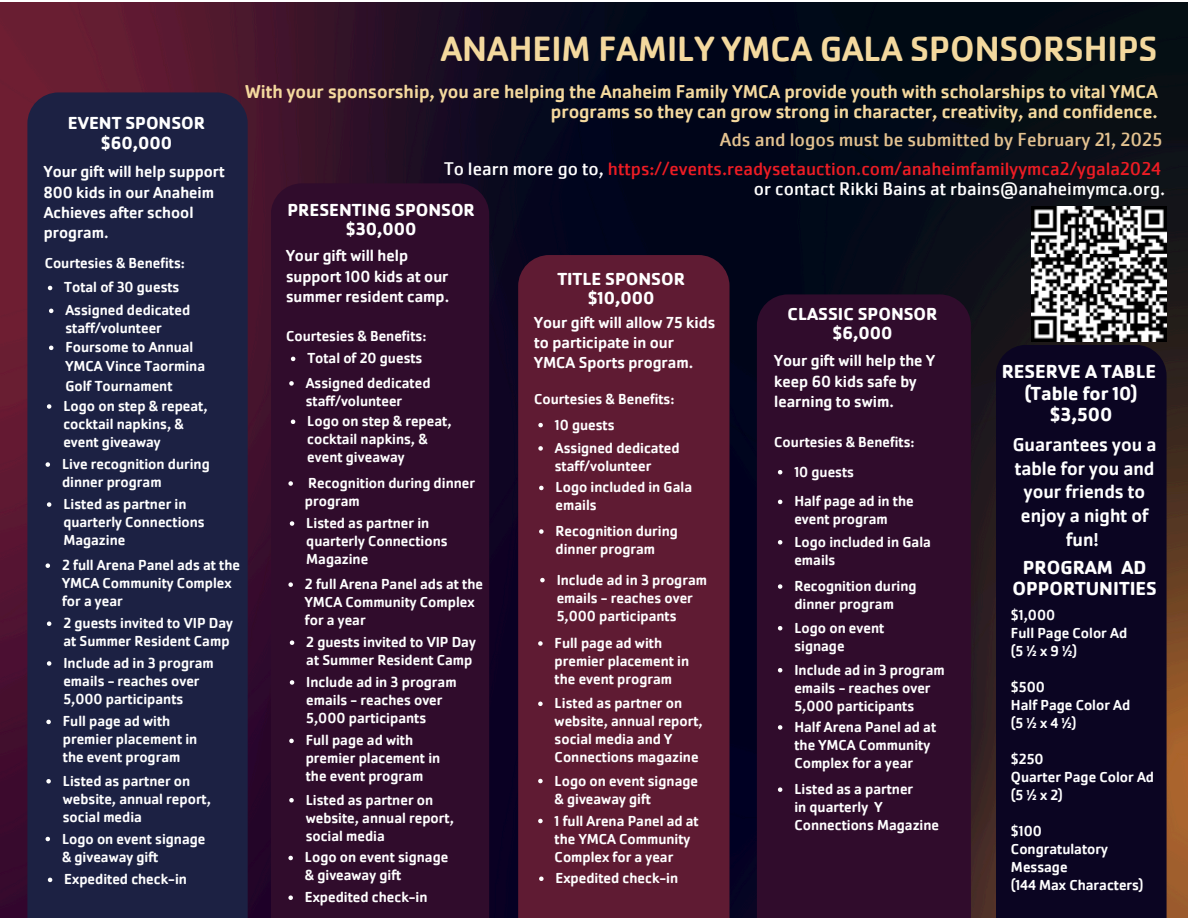
<style>
.page{position:relative;width:1188px;height:918px;background:#fff}
.page>*{position:absolute;margin:0;border:0;box-sizing:border-box;transform-origin:0 0}
.t1{font:500 36.3px "Cachet W05";color:#f4d99e}
.t2{font:700 19.5px/21.3px "Cachet W05";color:#fff;text-align:center}
.t3{font:19.5px "Cachet W05";color:#e3c290}
.t4{font:500 19.35px/23.7px "Cachet W05";color:#fff;text-align:center}
.t5{font:500 19.2px/20px "Cachet W05";color:#f4d99e;text-align:right}
.t6{font:18.9px/20.2px "Cachet W05";color:#ed1c24;text-align:right}
.t7{font:700 18px/19.2px "Cachet W05";color:#fff;text-align:center}
.t8{font:500 16.5px/20.2px "Cachet W05";color:#fff}
.t9{font:500 15px/18px "Cachet W05";color:#fff}
.s1{color:#fff}
</style>
<div class="page">
<img style="left:0;top:2px;width:1188px;height:916px">
<div style="left:27px;top:92px;width:221px;height:826px;background:#1c2143"></div>
<div style="left:518px;top:255px;width:212px;height:663px;background:#5f1b33"></div>
<div style="left:757px;top:294px;width:214px;height:624px;background:#300c2c"></div>
<div style="left:271px;top:183px;width:218px;height:735px;background:#300c2c"></div>
<div style="left:996px;top:345px;width:171px;height:573px;background:#0b0522"></div>
<img style="left:1031px;top:206px;width:135px;height:135px">
<svg style="left:48px;top:286px;width:4px;height:4px"></svg>
<svg style="left:49px;top:309px;width:4px;height:4px"></svg>
<svg style="left:49px;top:346px;width:4px;height:4px"></svg>
<svg style="left:538px;top:641px;width:5px;height:5px"></svg>
<svg style="left:539px;top:877px;width:5px;height:4px"></svg>
<svg style="left:778px;top:470px;width:4px;height:4px"></svg>
<svg style="left:778px;top:584px;width:4px;height:5px"></svg>
<svg style="left:778px;top:626px;width:4px;height:4px"></svg>
<svg style="left:778px;top:668px;width:4px;height:4px"></svg>
<svg style="left:538px;top:702px;width:5px;height:4px"></svg>
<svg style="left:538px;top:779px;width:5px;height:4px"></svg>
<svg style="left:538px;top:819px;width:5px;height:4px"></svg>
<svg style="left:778px;top:500px;width:4px;height:4px"></svg>
<svg style="left:778px;top:540px;width:4px;height:5px"></svg>
<svg style="left:291px;top:420px;width:4px;height:4px"></svg>
<svg style="left:288px;top:481px;width:5px;height:5px"></svg>
<svg style="left:290px;top:521px;width:4px;height:5px"></svg>
<svg style="left:288px;top:582px;width:5px;height:5px"></svg>
<svg style="left:290px;top:640px;width:4px;height:5px"></svg>
<svg style="left:291px;top:357px;width:4px;height:4px"></svg>
<svg style="left:538px;top:423px;width:5px;height:4px"></svg>
<svg style="left:539px;top:486px;width:5px;height:4px"></svg>
<svg style="left:539px;top:529px;width:5px;height:5px"></svg>
<svg style="left:540px;top:578px;width:5px;height:4px"></svg>
<svg style="left:289px;top:739px;width:5px;height:4px"></svg>
<svg style="left:289px;top:798px;width:5px;height:4px"></svg>
<svg style="left:288px;top:856px;width:5px;height:4px"></svg>
<svg style="left:290px;top:680px;width:4px;height:5px"></svg>
<svg style="left:288px;top:895px;width:5px;height:5px"></svg>
<svg style="left:47px;top:404px;width:4px;height:5px"></svg>
<svg style="left:46px;top:462px;width:4px;height:5px"></svg>
<svg style="left:47px;top:502px;width:4px;height:5px"></svg>
<svg style="left:46px;top:563px;width:4px;height:5px"></svg>
<svg style="left:47px;top:621px;width:4px;height:5px"></svg>
<svg style="left:46px;top:720px;width:5px;height:4px"></svg>
<svg style="left:46px;top:779px;width:5px;height:5px"></svg>
<svg style="left:46px;top:837px;width:4px;height:4px"></svg>
<svg style="left:47px;top:661px;width:4px;height:5px"></svg>
<svg style="left:48px;top:878px;width:4px;height:4px"></svg>
<svg style="left:778px;top:725px;width:4px;height:5px"></svg>
<svg style="left:289px;top:381px;width:5px;height:5px"></svg>
<svg style="left:538px;top:446px;width:5px;height:5px"></svg>
<svg style="left:778px;top:787px;width:4px;height:5px"></svg>
<h2 class="t7" style="left:68px;top:114px;width:139px">EVENT SPONSOR $60,000</h2>
<p class="t8" style="left:44px;top:162px;width:182px">Your gift will help support<br>800 kids in our Anaheim<br>Achieves after school program.</p>
<p class="t1" style="left:441px;top:28px;width:718px">ANAHEIM FAMILY YMCA GALA SPONSORSHIPS</p>
<p class="t5" style="left:245px;top:82px;width:914px">With your sponsorship, you are helping the Anaheim Family YMCA provide youth with scholarships to vital YMCA programs so they can grow strong in character, creativity, and confidence.</p>
<p class="t6" style="left:444px;top:158px;width:723px"><span class="s1">To learn more go to,</span> https://events.readysetauction.com/anaheimfamilyymca2/ygala2024 <span class="s1">or contact Rikki Bains at rbains@anaheimymca.org.</span></p>
<h3 class="t3" style="left:720px;top:128px;width:444px">Ads and logos must be submitted by February 21, 2025</h3>
<h4 class="t7" style="left:288px;top:200px;width:189px">PRESENTING SPONSOR $30,000</h4>
<p class="t9" style="left:45px;top:254px;width:142px">Courtesies &amp; Benefits:</p>
<p class="t9" style="left:64px;top:279px;width:117px">Total of 30 guests</p>
<p class="t9" style="left:65px;top:302px;width:126px">Assigned dedicated staff/volunteer</p>
<p class="t9" style="left:65px;top:338px;width:141px;line-height:19.2px">Foursome to Annual<br>YMCA Vince Taormina<br>Golf Tournament</p>
<h2 class="t9" style="left:63px;top:397px;width:146px">Logo on step &amp; repeat, cocktail napkins, &amp; event giveaway</h2>
<h4 class="t9" style="left:62px;top:455px;width:149px">Live recognition during dinner program</h4>
<h4 class="t9" style="left:63px;top:495px;width:143px">Listed as partner in quarterly Connections<br>Magazine</h4>
<p class="t9" style="left:62px;top:556px;width:180px">2 full Arena Panel ads at the<br>YMCA Community Complex for a year</p>
<p class="t9" style="left:63px;top:614px;width:171px">2 guests invited to VIP Day at Summer Resident Camp</p>
<p class="t9" style="left:63px;top:654px;width:152px">Include ad in 3 program emails - reaches over<br>5,000 participants</p>
<p class="t9" style="left:63px;top:713px;width:136px">Full page ad with premier placement in the event program</p>
<p class="t9" style="left:63px;top:772px;width:150px">Listed as partner on website, annual report, social media</p>
<p class="t9" style="left:62px;top:830px;width:145px">Logo on event signage &amp; giveaway gift</p>
<p class="t9" style="left:64px;top:871px;width:124px">Expedited check-in</p>
<p class="t8" style="left:286px;top:246px;width:165px">Your gift will help support 100 kids at our summer resident camp.</p>
<p class="t9" style="left:286px;top:327px;width:142px">Courtesies &amp; Benefits:</p>
<p class="t9" style="left:307px;top:350px;width:117px">Total of 20 guests</p>
<h4 class="t9" style="left:306px;top:374px;width:126px">Assigned dedicated staff/volunteer</h4>
<p class="t9" style="left:307px;top:412px;width:146px">Logo on step &amp; repeat, cocktail napkins, &amp; event giveaway</p>
<p class="t9" style="left:305px;top:474px;width:172px">Recognition during dinner program</p>
<p class="t9" style="left:306px;top:514px;width:143px">Listed as partner in quarterly Connections<br>Magazine</p>
<p class="t9" style="left:305px;top:575px;width:180px">2 full Arena Panel ads at the<br>YMCA Community Complex for a year</p>
<p class="t9" style="left:306px;top:633px;width:171px">2 guests invited to VIP Day at Summer Resident Camp</p>
<p class="t9" style="left:306px;top:673px;width:152px">Include ad in 3 program emails - reaches over<br>5,000 participants</p>
<p class="t9" style="left:306px;top:732px;width:136px">Full page ad with premier placement in the event program</p>
<p class="t9" style="left:306px;top:791px;width:150px">Listed as partner on website, annual report, social media</p>
<p class="t9" style="left:305px;top:849px;width:145px">Logo on event signage &amp; giveaway gift</p>
<p class="t9" style="left:305px;top:888px;width:124px">Expedited check-in</p>
<h4 class="t7" style="left:557px;top:269px;width:129px">TITLE SPONSOR $10,000</h4>
<p class="t8" style="left:534px;top:313px;width:182px">Your gift will allow 75 kids to participate in our<br>YMCA Sports program.</p>
<p class="t9" style="left:534px;top:391px;width:142px">Courtesies &amp; Benefits:</p>
<h4 class="t9" style="left:555px;top:416px;width:61px">10 guests</h4>
<h4 class="t9" style="left:555px;top:439px;width:126px">Assigned dedicated staff/volunteer</h4>
<h4 class="t9" style="left:556px;top:479px;width:138px">Logo included in Gala emails</h4>
<p class="t9" style="left:556px;top:522px;width:124px">Recognition during dinner program</p>
<p class="t9" style="left:557px;top:571px;width:152px">Include ad in 3 program emails - reaches over<br>5,000 participants</p>
<p class="t9" style="left:555px;top:634px;width:136px">Full page ad with premier placement in the event program</p>
<p class="t7" style="left:788px;top:304px;width:151px">CLASSIC SPONSOR $6,000</p>
<h3 class="t8" style="left:774px;top:351px;width:162px">Your gift will help the Y keep 60 kids safe by learning to swim.</h3>
<h3 class="t9" style="left:774px;top:433px;width:142px">Courtesies &amp; Benefits:</h3>
<h2 class="t9" style="left:794px;top:463px;width:61px">10 guests</h2>
<p class="t9" style="left:794px;top:493px;width:121px">Half page ad in the event program</p>
<p class="t9" style="left:794px;top:533px;width:138px">Logo included in Gala emails</p>
<h4 class="t9" style="left:794px;top:577px;width:124px">Recognition during dinner program</h4>
<h4 class="t9" style="left:794px;top:619px;width:91px">Logo on event signage</h4>
<p class="t9" style="left:794px;top:661px;width:152px">Include ad in 3 program emails - reaches over</p>
<p class="t9" style="left:555px;top:694px;width:129px">Listed as partner on</p>
<p class="t9" style="left:794px;top:697px;width:121px">5,000 participants</p>
<p class="t9" style="left:555px;top:712px;width:150px">website, annual report, social media and Y<br>Connections magazine</p>
<p class="t9" style="left:555px;top:772px;width:145px">Logo on event signage &amp; giveaway gift</p>
<p class="t9" style="left:555px;top:812px;width:146px">1 full Arena Panel ad at the YMCA Community<br>Complex for a year</p>
<p class="t9" style="left:794px;top:718px;width:143px">Half Arena Panel ad at the YMCA Community<br>Complex for a year</p>
<h4 class="t9" style="left:794px;top:780px;width:146px">Listed as a partner<br>in quarterly Y<br>Connections Magazine</h4>
<p class="t9" style="left:556px;top:869px;width:124px">Expedited check-in</p>
<p class="t2" style="left:1002px;top:361px;width:156px">RESERVE A TABLE (Table for 10) $3,500</p>
<p class="t4" style="left:1013px;top:433px;width:145px">Guarantees you a table for you and your friends to enjoy a night of fun!</p>
<h2 class="t2" style="left:1012px;top:557px;width:146px">PROGRAM AD<br>OPPORTUNITIES</h2>
<h3 class="t9" style="left:1011px;top:606px;width:118px">$1,000<br>Full Page Color Ad (5½x9½)</h3>
<h3 class="t9" style="left:1011px;top:678px;width:121px">$500<br>Half Page Color Ad (5½x4½)</h3>
<h2 class="t9" style="left:1011px;top:750px;width:145px">$250<br>Quarter Page Color Ad (5½x2)</h2>
<h4 class="t9" style="left:1011px;top:822px;width:134px">$100<br>Congratulatory<br>Message<br>(144 Max Characters)</h4>
</div>
